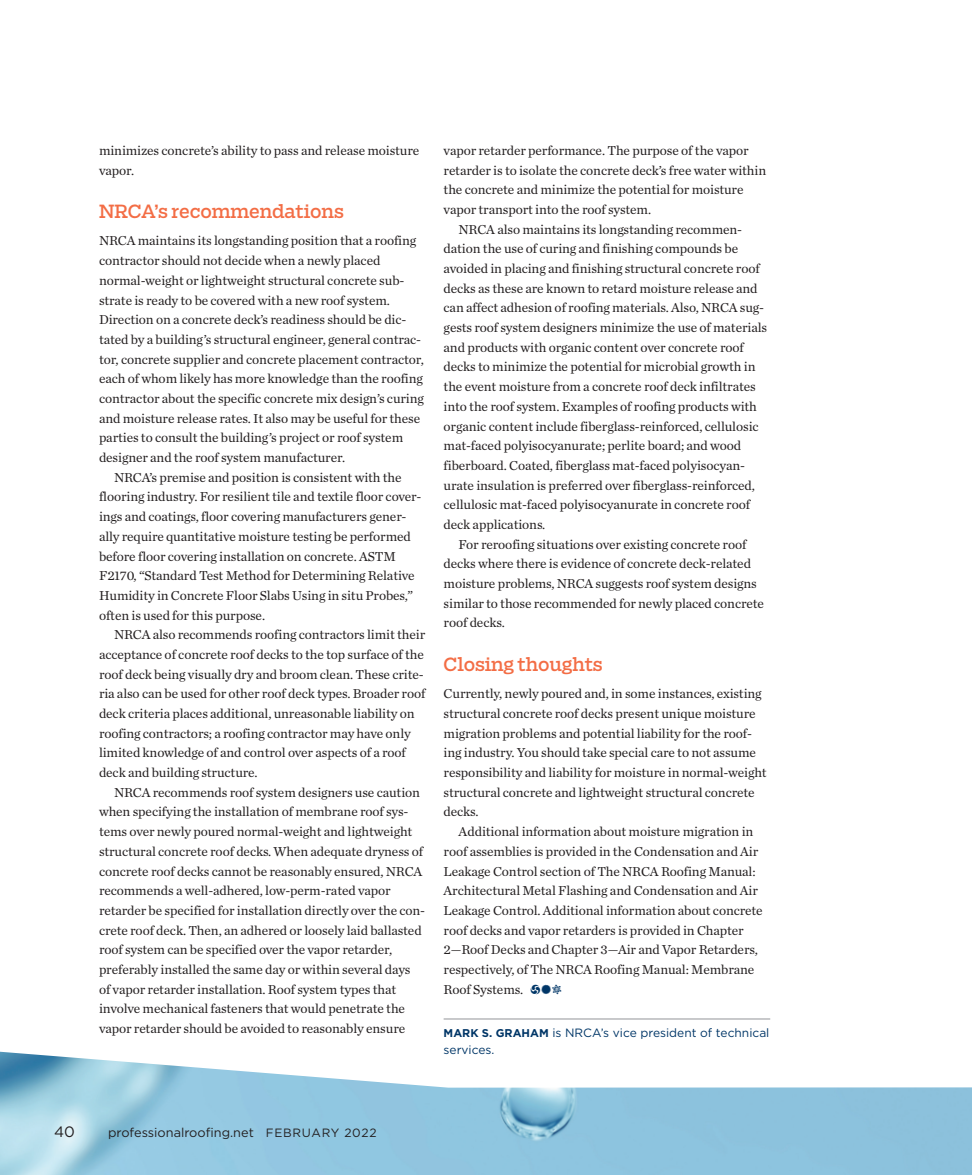
<style>
.page{position:relative;width:972px;height:1175px;background:#fff}
.page>*{position:absolute;margin:0;border:0;box-sizing:border-box;transform-origin:0 0}
.subhead{font:18px "Salvo Serif";letter-spacing:-.005em;color:#f36d45}
.t1{font:15px "Gotham";color:#231f20}
.body{font:13.5px/19.6px "Chronicle Text G1";letter-spacing:-.01em;color:#231f20}
.t2{font:12.75px "Gotham";color:#231f20}
.end_byline{font:12px/16.6px "Gotham";color:#003667}
.s1{font-family:"Pro Roof Endbugs";font-size:15px;color:#003667}
.s2{font-weight:700;font-size:11.25px}
.s3{font-size:12px}
</style>
<div class="page">
<img style="left:0;top:1051px;width:972px;height:123px">
<hr style="left:444px;top:1018px;width:326px;height:1px;background:#939598">
<p class="body" style="left:99px;top:140px;width:322px">minimizes concrete’s ability to pass and release moisture vapor.</p>
<p class="subhead" style="left:99px;top:199px;width:246px">NRCA’s recommendations</p>
<p class="body" style="left:99px;top:230px;width:326px">NRCA maintains its longstanding position that a roofing contractor should not decide when a newly placed normal-weight or lightweight structural concrete sub&shy;strate is ready to be covered with a new roof system.<br>Direction on a concrete deck’s readiness should be dic&shy;tated by a building’s structural engineer, general contrac&shy;tor, concrete supplier and concrete placement contractor, each of whom likely has more knowledge than the roofing contractor about the specific concrete mix design’s curing and moisture release rates. It also may be useful for these parties to consult the building’s project or roof system designer and the roof system manufacturer.</p>
<p class="body" style="left:99px;top:466px;width:324px;text-indent:15px">NRCA’s premise and position is consistent with the flooring industry. For resilient tile and textile floor cover&shy;ings and coatings, floor covering manufacturers gener&shy;ally require quantitative moisture testing be performed before floor covering installation on concrete. ASTM F2170, “Standard Test Method for Determining Relative Humidity in Concrete Floor Slabs Using in situ Probes,” often is used for this purpose.</p>
<p class="body" style="left:99px;top:624px;width:328px;text-indent:15px">NRCA also recommends roofing contractors limit their acceptance of concrete roof decks to the top surface of the roof deck being visually dry and broom clean. These crite&shy;ria also can be used for other roof deck types. Broader roof deck criteria places additional, unreasonable liability on roofing contractors; a roofing contractor may have only limited knowledge of and control over aspects of a roof deck and building structure.</p>
<p class="body" style="left:99px;top:781px;width:328px;text-indent:15px">NRCA recommends roof system designers use caution when specifying the installation of membrane roof sys&shy;tems over newly poured normal-weight and lightweight structural concrete roof decks. When adequate dryness of concrete roof decks cannot be reasonably ensured, NRCA recommends a well-adhered, low-perm-rated vapor retarder be specified for installation directly over the con&shy;crete roof deck. Then, an adhered or loosely laid ballasted roof system can be specified over the vapor retarder, preferably installed the same day or within several days of vapor retarder installation. Roof system types that involve mechanical fasteners that would penetrate the vapor retarder should be avoided to reasonably ensure</p>
<p class="body" style="left:444px;top:140px;width:324px">vapor retarder performance. The purpose of the vapor retarder is to isolate the concrete deck’s free water within the concrete and minimize the potential for moisture vapor transport into the roof system.</p>
<p class="body" style="left:444px;top:218px;width:325px;text-indent:15px">NRCA also maintains its longstanding recommen&shy;dation the use of curing and finishing compounds be avoided in placing and finishing structural concrete roof decks as these are known to retard moisture release and can affect adhesion of roofing materials. Also, NRCA sug&shy;gests roof system designers minimize the use of materials and products with organic content over concrete roof decks to minimize the potential for microbial growth in the event moisture from a concrete roof deck infiltrates into the roof system. Examples of roofing products with organic content include fiberglass-reinforced, cellulosic mat-faced polyisocyanurate; perlite board; and wood fiberboard. Coated, fiberglass mat-faced polyisocyan&shy;urate insulation is preferred over fiberglass-reinforced, cellulosic mat-faced polyisocyanurate in concrete roof deck applications.</p>
<p class="body" style="left:444px;top:533px;width:322px;text-indent:15px">For reroofing situations over existing concrete roof decks where there is evidence of concrete deck-related moisture problems, NRCA suggests roof system designs similar to those recommended for newly placed concrete roof decks.</p>
<p class="subhead" style="left:444px;top:652px;width:160px">Closing thoughts</p>
<p class="body" style="left:444px;top:683px;width:325px">Currently, newly poured and, in some instances, existing structural concrete roof decks present unique moisture migration problems and potential liability for the roof&shy;ing industry. You should take special care to not assume responsibility and liability for moisture in normal-weight structural concrete and lightweight structural concrete decks.</p>
<p class="body" style="left:444px;top:821px;width:321px;text-indent:15px">Additional information about moisture migration in roof assemblies is provided in the Condensation and Air Leakage Control section of The NRCA Roofing Manual:<br>Architectural Metal Flashing and Condensation and Air Leakage Control. Additional information about concrete roof decks and vapor retarders is provided in Chapter 2—Roof Decks and Chapter 3—Air and Vapor Retarders, respectively, of The NRCA Roofing Manual: Membrane Roof Systems. <span class="s1">123</span></p>
<p class="end_byline" style="left:444px;top:1024px;width:327px"><span class="s2">MARK S. GRAHAM</span> is NRCA’s vice president of technical services.</p>
<p class="t1" style="left:54px;top:1122px;width:22px">40</p>
<p class="t2" style="left:108px;top:1124px;width:270px">professionalroofing.net <span class="s3">FEBRUARY 2022</span></p>
</div>
